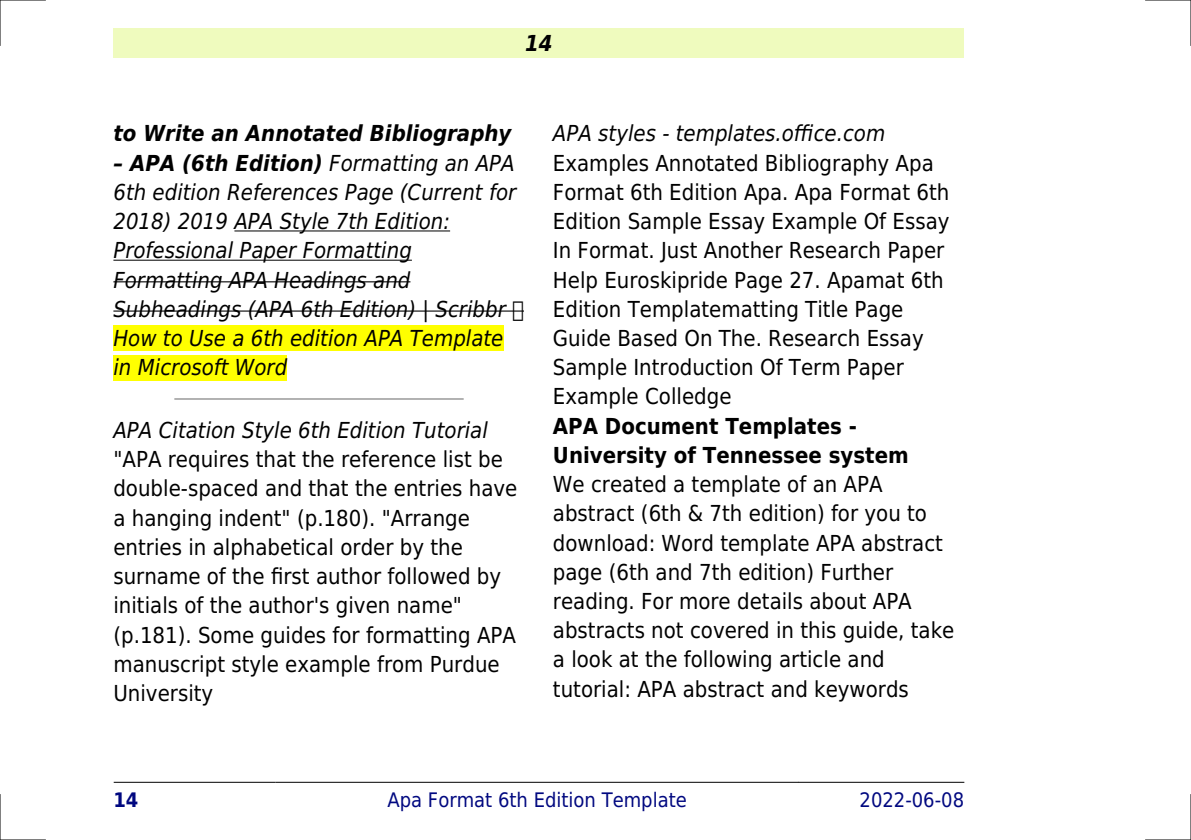
<style>
.page{position:relative;width:1191px;height:840px;background:#fff}
.page>*{position:absolute;margin:0;border:0;box-sizing:border-box;transform-origin:0 0}
.t1{font:22px/29.2px "DejaVu Sans Condensed";color:#000}
.t2{font:italic 22px "DejaVu Sans Condensed";color:#000}
.t3{font:italic 700 22px "DejaVu Sans Condensed";color:#000}
.t4{font:700 22px/29.2px "DejaVu Sans Condensed";color:#000}
.t5{font:20px "DejaVu Sans Condensed";color:#000880}
.t6{font:700 20px "DejaVu Sans Condensed";color:#000880}
.s1{font-weight:400}
</style>
<div class="page">
<div style="left:113px;top:28px;width:851px;height:30px;background:#effbbe"></div>
<hr style="left:114px;top:781px;width:162px;height:1px;background:#000">
<hr style="left:276px;top:781px;width:522px;height:1px;background:#000">
<hr style="left:798px;top:781px;width:166px;height:1px;background:#000">
<hr style="left:234px;top:230px;width:216px;height:1px;background:#000">
<hr style="left:113px;top:259px;width:299px;height:1px;background:#000">
<hr style="left:113px;top:281px;width:297px;height:1px;background:#000">
<hr style="left:113px;top:310px;width:411px;height:1px;background:#000">
<div style="left:113px;top:325px;width:390px;height:26px;background:#ff0"></div>
<div style="left:113px;top:354px;width:174px;height:26px;background:#ff0"></div>
<hr style="left:175px;top:398px;width:288px;height:1px;background:#999">
<hr style="left:0;top:0;width:45px;height:1px;background:#000">
<hr style="left:1145px;top:0;width:46px;height:1px;background:#000">
<hr style="left:0;top:839px;width:45px;height:1px;background:#000">
<hr style="left:1145px;top:839px;width:46px;height:1px;background:#000">
<hr style="left:0;top:0;width:1px;height:45px;background:#000">
<hr style="left:0;top:794px;width:1px;height:45px;background:#000">
<hr style="left:1190px;top:0;width:1px;height:45px;background:#000">
<hr style="left:1190px;top:794px;width:1px;height:45px;background:#000">
<svg style="left:513px;top:310px;width:10px;height:2px"></svg>
<p class="t3" style="left:525px;top:30px;width:29px">14</p>
<p class="t3" style="left:113px;top:121px;width:399px">to Write an Annotated Bibliography</p>
<p class="t3" style="left:130px;top:150px;width:386px">APA (6th Edition) <span class="s1">Formatting an APA</span></p>
<p class="t2" style="left:113px;top:179px;width:404px">6th edition References Page (Current for</p>
<p class="t2" style="left:113px;top:208px;width:338px">2018) 2019 APA Style 7th Edition:</p>
<p class="t2" style="left:113px;top:238px;width:300px">Professional Paper Formatting</p>
<p class="t2" style="left:113px;top:267px;width:298px">Formatting APA Headings and</p>
<p class="t2" style="left:113px;top:296px;width:394px">Subheadings (APA 6th Edition) | Scribbr</p>
<p class="t2" style="left:113px;top:325px;width:391px">How to Use a 6th edition APA Template</p>
<p class="t2" style="left:113px;top:354px;width:175px">in Microsoft Word</p>
<p class="t2" style="left:113px;top:417px;width:376px">APA Citation Style 6th Edition Tutorial</p>
<p class="t1" style="left:113px;top:444px;width:405px">"APA requires that the reference list be double-spaced and that the entries have a hanging indent" (p.180). "Arrange entries in alphabetical order by the surname of the first author followed by initials of the author's given name" (p.181). Some guides for formatting APA manuscript style example from Purdue University</p>
<p class="t2" style="left:553px;top:121px;width:334px">APA styles - templates.office.com</p>
<p class="t1" style="left:553px;top:148px;width:398px">Examples Annotated Bibliography Apa Format 6th Edition Apa. Apa Format 6th Edition Sample Essay Example Of Essay In Format. Just Another Research Paper Help Euroskipride Page 27. Apamat 6th Edition Templatematting Title Page Guide Based On The. Research Essay Sample Introduction Of Term Paper Example Colledge</p>
<p class="t4" style="left:553px;top:411px;width:357px">APA Document Templates -<br>University of Tennessee system</p>
<p class="t1" style="left:553px;top:469px;width:403px">We created a template of an APA abstract (6th &amp; 7th edition) for you to download: Word template APA abstract page (6th and 7th edition) Further reading. For more details about APA abstracts not covered in this guide, take a look at the following article and tutorial: APA abstract and keywords</p>
<p class="t6" style="left:113px;top:787px;width:27px">14</p>
<p class="t5" style="left:387px;top:787px;width:301px">Apa Format 6th Edition Template</p>
<p class="t5" style="left:859px;top:787px;width:106px">2022-06-08</p>
</div>
